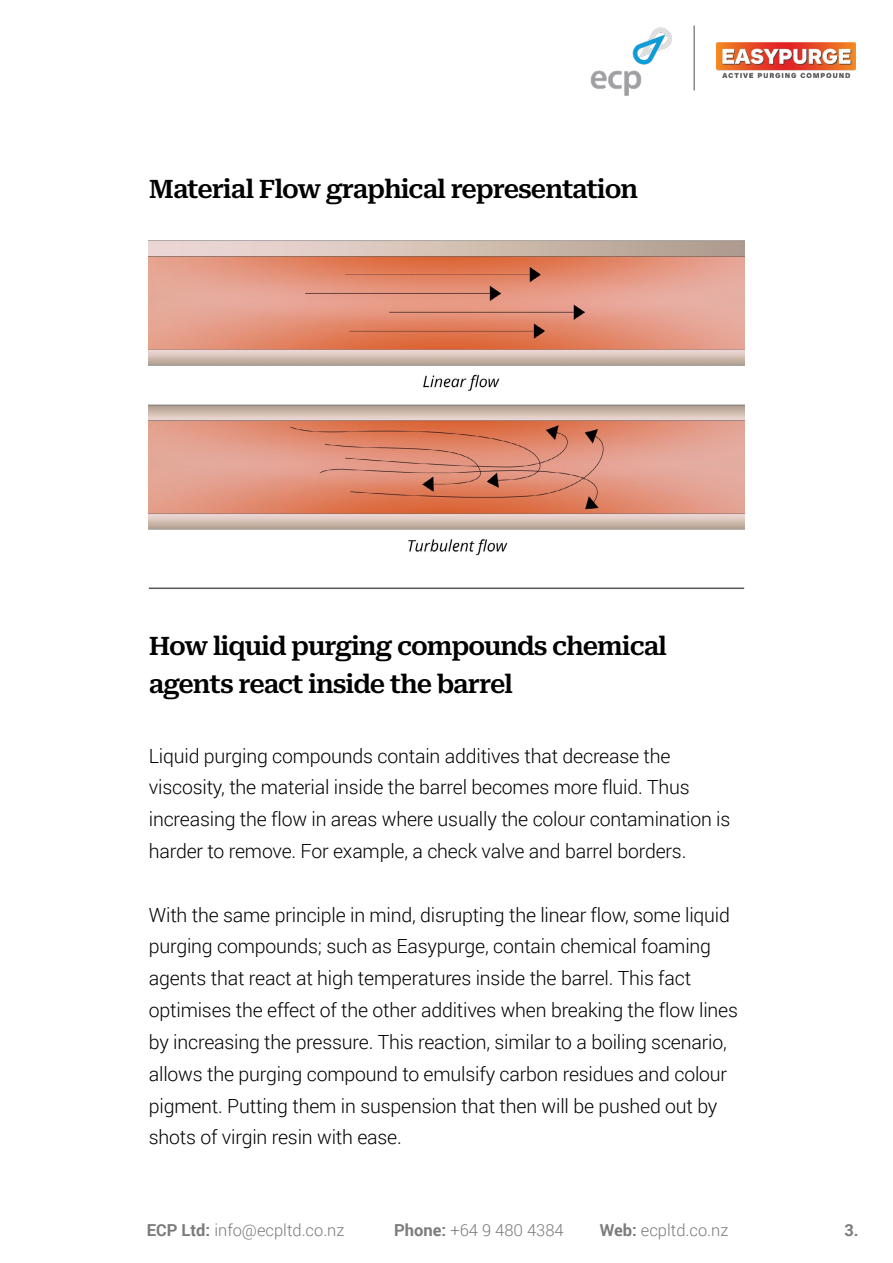
<style>
.page{position:relative;width:893px;height:1263px;background:#fff}
.page>*{position:absolute;margin:0;border:0;box-sizing:border-box;transform-origin:0 0}
.t1{font:600 25.5px/37.8px "Roboto Serif";letter-spacing:-.04em;color:#000}
.t2{font:300 19.5px/31.8px "Roboto";letter-spacing:-.01em;color:#000}
.t3{font:300 16.5px "Roboto";color:#7c7b7b}
.t4{font:700 16.5px "Roboto";color:#7c7b7b}
.s1{font-weight:700}
</style>
<div class="page">
<img style="left:590px;top:27px;width:82px;height:69px">
<img style="left:717px;top:43px;width:138px;height:34px">
<hr style="left:694px;top:26px;width:1px;height:64px;background:#575756">
<img style="left:148px;top:240px;width:597px;height:316px">
<hr style="left:149px;top:587px;width:595px;height:2px;background:#575756">
<h1 class="t1" style="left:149px;top:168px;width:491px">Material Flow graphical representation</h1>
<h1 class="t1" style="left:149px;top:625px;width:520px">How liquid purging compounds chemical agents react inside the barrel</h1>
<p class="t2" style="left:149px;top:739px;width:583px">Liquid purging compounds contain additives that decrease the viscosity, the material inside the barrel becomes more fluid. Thus increasing the flow in areas where usually the colour contamination is harder to remove. For example, a check valve and barrel borders.</p>
<p class="t2" style="left:149px;top:898px;width:591px">With the same principle in mind, disrupting the linear flow, some liquid purging compounds; such as Easypurge, contain chemical foaming agents that react at high temperatures inside the barrel. This fact optimises the effect of the other additives when breaking the flow lines by increasing the pressure. This reaction, similar to a boiling scenario, allows the purging compound to emulsify carbon residues and colour pigment. Putting them in suspension that then will be pushed out by shots of virgin resin with ease.</p>
<p class="t3" style="left:147px;top:1218px;width:199px"><span class="s1">ECP Ltd:</span> info@ecpltd.co.nz</p>
<p class="t3" style="left:394px;top:1218px;width:171px"><span class="s1">Phone:</span> +64 9 480 4384</p>
<p class="t3" style="left:600px;top:1218px;width:130px"><span class="s1">Web:</span> ecpltd.co.nz</p>
<p class="t4" style="left:844px;top:1218px;width:16px">3.</p>
</div>
